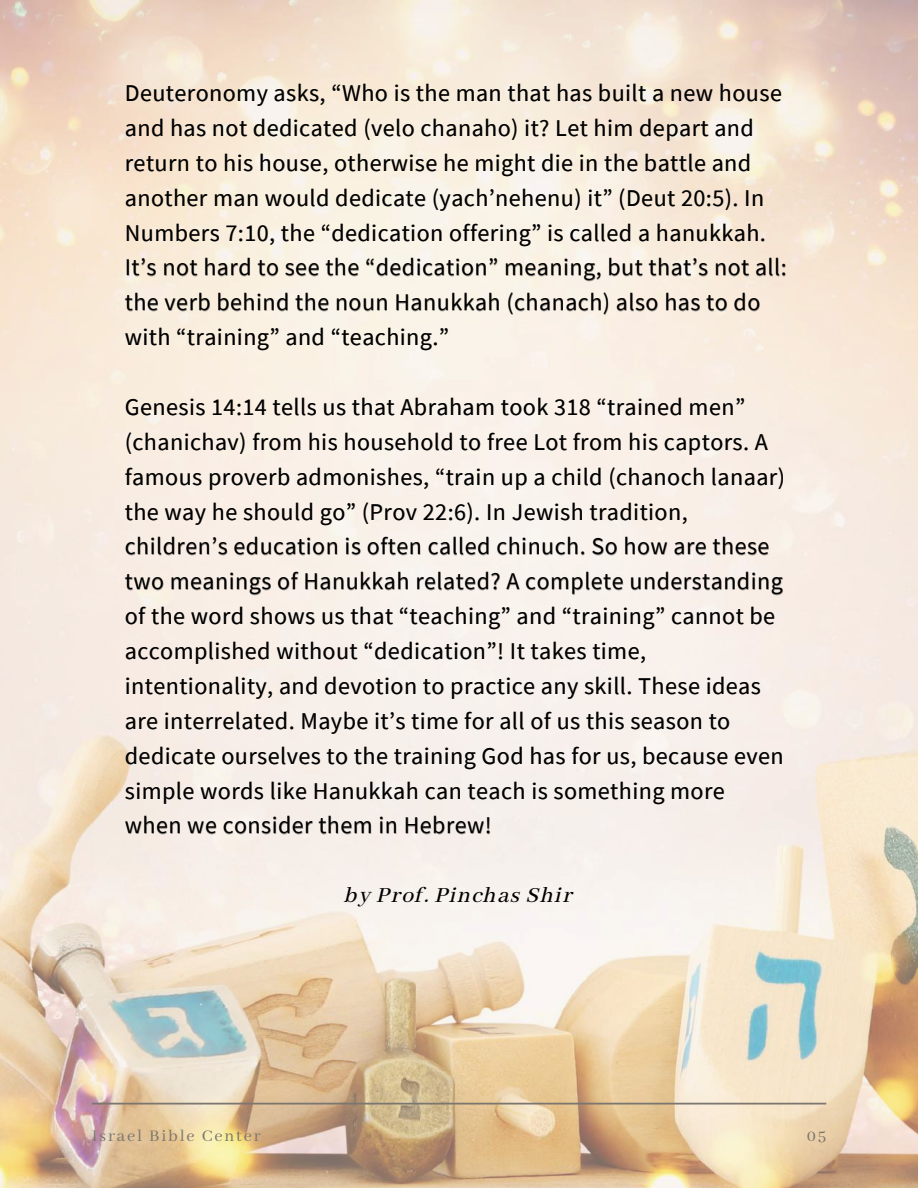
<style>
.page{position:relative;width:918px;height:1188px;background:#fff}
.page>*{position:absolute;margin:0;border:0;box-sizing:border-box;transform-origin:0 0}
.t1{font:24px/34.8px "Source Sans Pro";letter-spacing:.02em;color:#000}
.t2{font:24px "CA Generated";letter-spacing:.05em;color:#000}
.t3{font:18px "Abhaya Libre";letter-spacing:.1em;color:#7b7670}
</style>
<div class="page">
<img style="left:0;top:0;width:918px;height:1188px">
<svg style="left:92px;top:1103px;width:734px;height:2px"></svg>
<p class="t1" style="left:125px;top:75px;width:663px">Deuteronomy asks, “Who is the man that has built a new house and has not dedicated (velo chanaho) it? Let him depart and return to his house, otherwise he might die in the battle and another man would dedicate (yach’nehenu) it” (Deut 20:5). In Numbers 7:10, the “dedication offering” is called a hanukkah.<br>It’s not hard to see the “dedication” meaning, but that’s not all: the verb behind the noun Hanukkah (chanach) also has to do with “training” and “teaching.”</p>
<p class="t1" style="left:125px;top:389px;width:662px">Genesis 14:14 tells us that Abraham took 318 “trained men” (chanichav) from his household to free Lot from his captors. A famous proverb admonishes, “train up a child (chanoch lanaar) the way he should go” (Prov 22:6). In Jewish tradition, children’s education is often called chinuch. So how are these two meanings of Hanukkah related? A complete understanding of the word shows us that “teaching” and “training” cannot be accomplished without “dedication”! It takes time, intentionality, and devotion to practice any skill. These ideas are interrelated. Maybe it’s time for all of us this season to dedicate ourselves to the training God has for us, because even simple words like Hanukkah can teach is something more when we consider them in Hebrew!</p>
<p class="t2" style="left:345px;top:881px;width:229px">by Prof. Pinchas Shir</p>
<p class="t3" style="left:92px;top:1126px;width:170px">Israel Bible Center</p>
<p class="t3" style="left:807px;top:1126px;width:21px">05</p>
</div>
